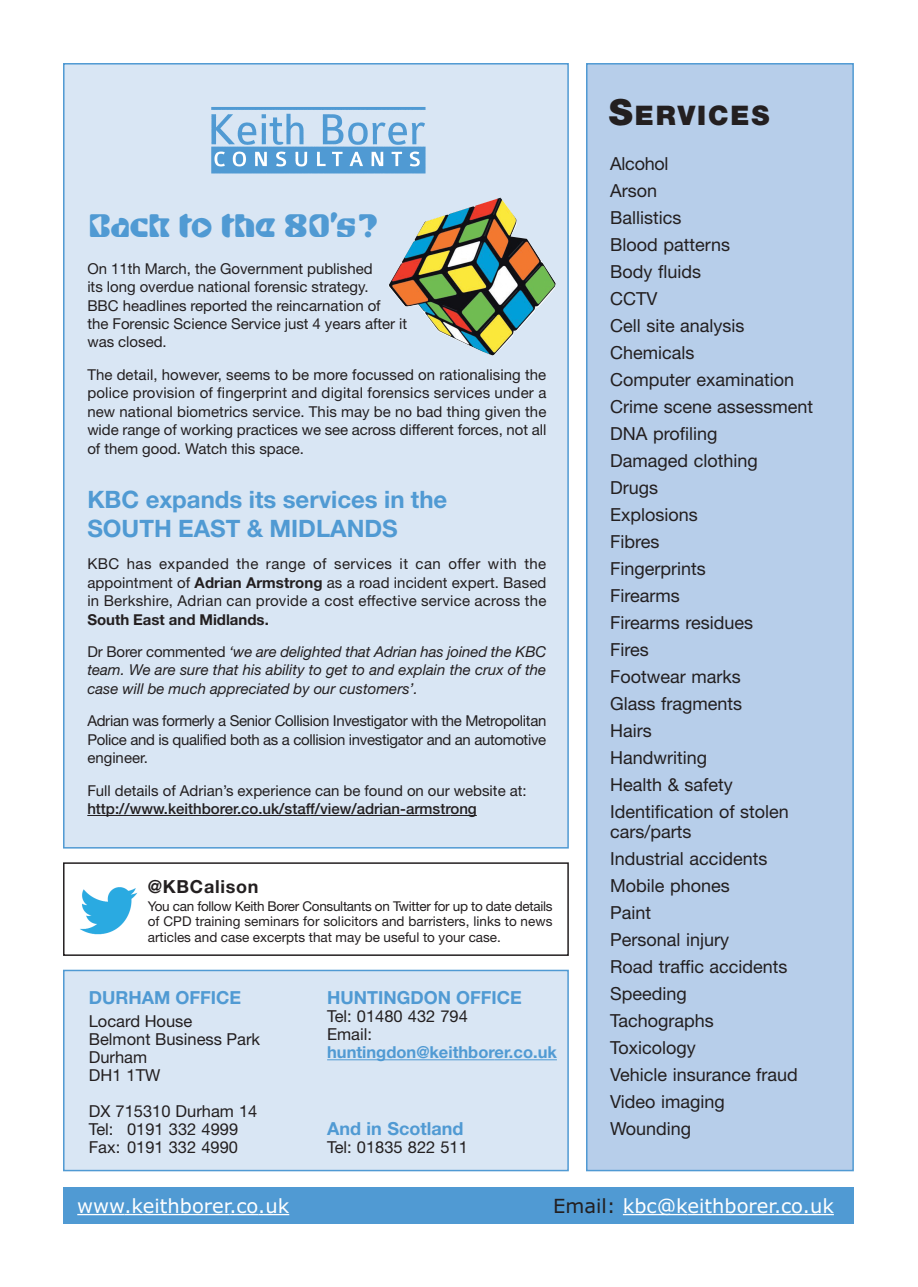
<style>
.page{position:relative;width:918px;height:1287px;background:#fff}
.page>*{position:absolute;margin:0;border:0;box-sizing:border-box;transform-origin:0 0}
.t1{font:31.5px "Shuriken Boy";letter-spacing:-.02em;color:#509ad3}
.t2{font:900 27px "Helvetica Neue";letter-spacing:.07em;color:#231f20}
.t3{font:700 24px/29.2px "Helvetica Neue";color:#509ad3}
.t4{font:19.5px "Verdana";color:#fff}
.t5{font:18px/27px "Helvetica Neue";color:#231f20}
.t6{font:700 18px "Helvetica Neue";color:#509ad3}
.t7{font:700 18px "Helvetica Neue";letter-spacing:.04em;color:#231f20}
.t8{font:16.5px/18px "Helvetica Neue";color:#231f20}
.t9{font:700 16.5px "Helvetica Neue";color:#509ad3}
.t10{font:15px/18.5px "Helvetica Neue";color:#231f20;text-align:justify}
.t11{font:italic 15px/32.4px "Helvetica Neue";color:#231f20}
.t12{font:500 15px "Helvetica Neue";color:#231f20}
.t13{font:13.5px/15.1px "Helvetica Neue";color:#231f20;text-align:justify}
.s1{font-weight:700}
.s2{font-weight:700;font-style:normal}
.s3{font-style:normal}
.s4{font-size:36px}
.s5{color:#231f20}
</style>
<div class="page">
<div style="left:64px;top:64px;width:504px;height:784px;background:#d9e6f4"></div>
<div style="left:587px;top:64px;width:266px;height:1107px;background:#b7ceea"></div>
<div style="left:586px;top:63px;width:268px;height:1108px;border:2px solid #509ad3"></div>
<hr style="left:87px;top:815px;width:77px;height:1px;background:#231f20">
<hr style="left:164px;top:815px;width:61px;height:1px;background:#231f20">
<svg style="left:225px;top:815px;width:12px;height:1px"></svg>
<hr style="left:237px;top:815px;width:73px;height:1px;background:#231f20">
<hr style="left:310px;top:815px;width:110px;height:1px;background:#231f20">
<hr style="left:420px;top:815px;width:30px;height:1px;background:#231f20">
<svg style="left:450px;top:815px;width:27px;height:1px"></svg>
<img style="left:211px;top:107px;width:215px;height:67px">
<div style="left:63px;top:1187px;width:791px;height:37px;background:#509ad3"></div>
<hr style="left:77px;top:1214px;width:47px;height:1px;background:#fff">
<svg style="left:124px;top:1214px;width:19px;height:1px"></svg>
<hr style="left:143px;top:1214px;width:86px;height:1px;background:#fff">
<svg style="left:229px;top:1214px;width:29px;height:1px"></svg>
<hr style="left:258px;top:1214px;width:31px;height:1px;background:#fff">
<hr style="left:623px;top:1214px;width:65px;height:1px;background:#fff">
<hr style="left:688px;top:1214px;width:86px;height:1px;background:#fff">
<svg style="left:774px;top:1214px;width:29px;height:1px"></svg>
<hr style="left:803px;top:1214px;width:31px;height:1px;background:#fff">
<div style="left:64px;top:970px;width:504px;height:201px;background:#d9e6f4"></div>
<div style="left:63px;top:970px;width:506px;height:201px;border:2px solid #509ad3"></div>
<hr style="left:327px;top:1059px;width:168px;height:1px;background:#509ad3">
<svg style="left:495px;top:1059px;width:14px;height:1px"></svg>
<hr style="left:509px;top:1059px;width:48px;height:1px;background:#509ad3">
<img style="left:80px;top:887px;width:58px;height:48px">
<div style="left:63px;top:862px;width:506px;height:94px;border:2px solid #231f20"></div>
<img style="left:390px;top:198px;width:166px;height:157px">
<h1 class="t1" style="left:87px;top:213px;width:292px">Back to the 80’s?</h1>
<p class="t10" style="left:87px;top:261px;width:321px;text-align:left">On 11th March, the Government published<br>its long overdue national forensic strategy.<br>BBC headlines reported the reincarnation of<br>the Forensic Science Service just 4 years after it was closed.</p>
<p class="t10" style="left:87px;top:367px;width:461px">The detail, however, seems to be more focussed on rationalising the police provision of fingerprint and digital forensics services under a new national biometrics service. This may be no bad thing given the wide range of working practices we see across different forces, not all of them good. Watch this space.</p>
<h3 class="t3" style="left:87px;top:487px;width:362px">KBC expands its services in the<br>SOUTH EAST &amp; MIDLANDS</h3>
<p class="t10" style="left:87px;top:556px;width:461px">KBC has expanded the range of services it can offer with the appointment of <span class="s1">Adrian Armstrong</span> as a road incident expert. Based in Berkshire, Adrian can provide a cost effective service across the</p>
<p class="t11" style="left:87px;top:604px;width:461px"><span class="s2">South East and Midlands.<br></span><span class="s3">Dr Borer commented</span> ‘we are delighted that Adrian has joined the KBC</p>
<p class="t11" style="left:87px;top:662px;width:461px;line-height:18.5px">team. We are sure that his ability to get to and explain the crux of the case will be much appreciated by our customers’.</p>
<p class="t10" style="left:87px;top:713px;width:461px">Adrian was formerly a Senior Collision Investigator with the Metropolitan Police and is qualified both as a collision investigator and an automotive engineer.</p>
<p class="t10" style="left:87px;top:782px;width:441px">Full details of Adrian’s experience can be found on our website at:</p>
<p class="t12" style="left:87px;top:803px;width:391px">http://www.keithborer.co.uk/staff/view/adrian-armstrong</p>
<p class="t7" style="left:148px;top:880px;width:112px">@KBCalison</p>
<p class="t13" style="left:148px;top:900px;width:406px">You can follow Keith Borer Consultants on Twitter for up to date details of CPD training seminars for solicitors and barristers, links to news articles and case excerpts that may be useful to your case.</p>
<p class="t6" style="left:89px;top:991px;width:154px">DURHAM OFFICE</p>
<p class="t8" style="left:89px;top:1013px;width:173px">Locard House<br>Belmont Business Park<br>Durham<br>DH1 1TW</p>
<p class="t8" style="left:89px;top:1103px;width:170px">DX 715310 Durham 14<br>Tel: 0191 332 4999<br>Fax: 0191 332 4990</p>
<p class="t6" style="left:327px;top:991px;width:196px">HUNTINGDON OFFICE</p>
<p class="t8" style="left:327px;top:1009px;width:142px">Tel: 01480 432 794<br>Email:</p>
<p class="t9" style="left:327px;top:1046px;width:231px">huntingdon@keithborer.co.uk</p>
<p class="t6" style="left:327px;top:1122px;width:138px">And in Scotland</p>
<p class="t8" style="left:327px;top:1139px;width:142px">Tel: 01835 822 511</p>
<h2 class="t2" style="left:609px;top:106px;width:162px"><span class="s4">S</span>ERVICES</h2>
<p class="t5" style="left:610px;top:152px;width:205px">Alcohol<br>Arson<br>Ballistics<br>Blood patterns<br>Body fluids<br>CCTV<br>Cell site analysis<br>Chemicals<br>Computer examination<br>Crime scene assessment<br>DNA profiling<br>Damaged clothing<br>Drugs<br>Explosions<br>Fibres<br>Fingerprints<br>Firearms<br>Firearms residues<br>Fires<br>Footwear marks<br>Glass fragments<br>Hairs<br>Handwriting<br>Health &amp; safety<br>Identification of stolen</p>
<p class="t5" style="left:610px;top:820px;width:189px">cars/parts<br>Industrial accidents<br>Mobile phones<br>Paint<br>Personal injury<br>Road traffic accidents<br>Speeding<br>Tachographs<br>Toxicology<br>Vehicle insurance fraud<br>Video imaging<br>Wounding</p>
<h3 class="t4" style="left:77px;top:1198px;width:214px">www.keithborer.co.uk</h3>
<h3 class="t4" style="left:553px;top:1198px;width:282px"><span class="s5">Email:</span> kbc@keithborer.co.uk</h3>
</div>
